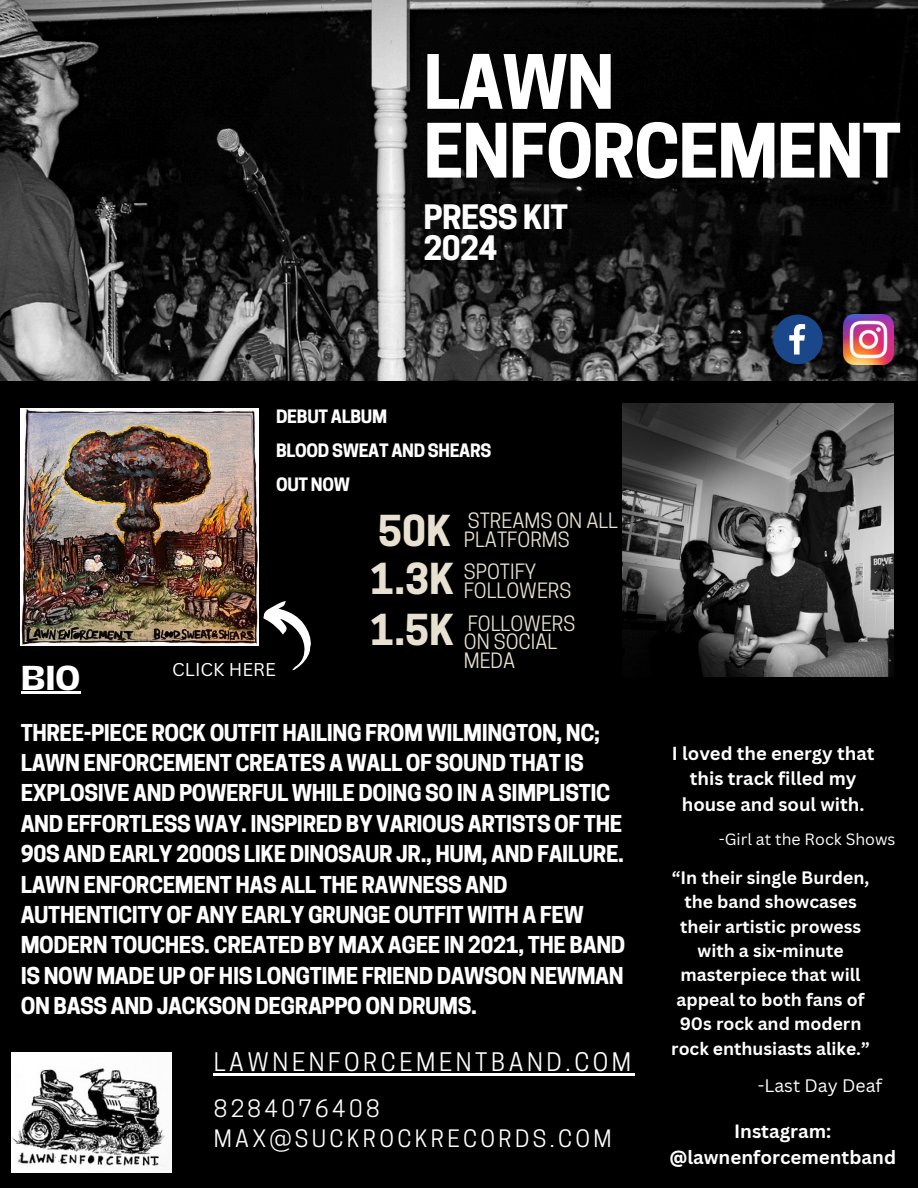
<style>
.page{position:relative;width:918px;height:1188px;background:#000}
.page>*{position:absolute;margin:0;border:0;box-sizing:border-box;transform-origin:0 0}
.t1{font:700 70.2px/68.8px "Cooper Hewitt";letter-spacing:-.02em;color:#fff}
.t2{font:700 40.05px "Cooper Hewitt";color:#e8e1d1}
.t3{font:700 31.65px/31px "Cooper Hewitt";letter-spacing:-.02em;color:#fff}
.t4{font:700 31.65px "Hagrid Text";color:#fff}
.t5{font:24px "Cooper Hewitt";letter-spacing:.15em;color:#fff}
.t6{font:22.5px/30px "Cooper Hewitt";letter-spacing:.15em;color:#fff}
.t7{font:700 21.75px/30.3px "Cooper Hewitt";letter-spacing:-.02em;color:#fff}
.t8{font:19.8px/18.6px "Cooper Hewitt";color:#e8e1d1}
.t9{font:700 18.75px/26.1px "Canva Sans";color:#fff;text-align:center}
.t10{font:700 18.3px/25.7px "Canva Sans";color:#fff;text-align:center}
.t11{font:18px "Canva Sans";color:#fff}
.t12{font:17.7px "Canva Sans";color:#fff}
.t13{font:700 17.55px/24.5px "Canva Sans";color:#fff;text-align:center}
.t14{font:700 17.4px "Cooper Hewitt";letter-spacing:-.02em;color:#fff}
.t15{font:15.9px "Canva Sans";color:#fff}
</style>
<div class="page">
<img style="left:0;top:0;width:918px;height:380px">
<img style="left:12px;top:1052px;width:159px;height:121px">
<img style="left:21px;top:408px;width:237px;height:237px">
<img style="left:622px;top:403px;width:272px;height:274px">
<img style="left:844px;top:315px;width:49px;height:49px">
<svg style="left:773px;top:315px;width:50px;height:49px"></svg>
<svg style="left:258px;top:599px;width:53px;height:72px"></svg>
<hr style="left:214px;top:1074px;width:421px;height:2px;background:#fff">
<hr style="left:21px;top:692px;width:59px;height:2px;background:#fff">
<p class="t1" style="left:423px;top:57px;width:479px">LAWN<br>ENFORCEMENT</p>
<p class="t3" style="left:423px;top:205px;width:146px">PRESS KIT<br>2024</p>
<h4 class="t4" style="left:21px;top:662px;width:61px">BIO</h4>
<h2 class="t14" style="left:276px;top:410px;width:113px">DEBUT ALBUM</h2>
<h5 class="t14" style="left:276px;top:444px;width:217px">BLOOD SWEAT AND SHEARS</h5>
<h6 class="t14" style="left:276px;top:478px;width:75px">OUT NOW</h6>
<p class="t11" style="left:172px;top:657px;width:105px">CLICK HERE</p>
<h2 class="t2" style="left:378px;top:516px;width:75px">50K</h2>
<h2 class="t2" style="left:370px;top:564px;width:85px">1.3K</h2>
<p class="t2" style="left:370px;top:615px;width:85px">1.5K</p>
<p class="t8" style="left:468px;top:514px;width:152px">STREAMS ON ALL</p>
<p class="t8" style="left:464px;top:532px;width:107px">PLATFORMS</p>
<h5 class="t8" style="left:464px;top:565px;width:74px">SPOTIFY</h5>
<h5 class="t8" style="left:464px;top:584px;width:109px">FOLLOWERS</h5>
<h5 class="t8" style="left:464px;top:617px;width:113px">FOLLOWERS<br>ON SOCIAL<br>MEDA</h5>
<h3 class="t7" style="left:21px;top:720px;width:606px">THREE-PIECE ROCK OUTFIT HAILING FROM WILMINGTON, NC; LAWN ENFORCEMENT CREATES A WALL OF SOUND THAT IS EXPLOSIVE AND POWERFUL WHILE DOING SO IN A SIMPLISTIC AND EFFORTLESS WAY. INSPIRED BY VARIOUS ARTISTS OF THE 90S AND EARLY 2000S LIKE DINOSAUR JR., HUM, AND FAILURE.<br>LAWN ENFORCEMENT HAS ALL THE RAWNESS AND AUTHENTICITY OF ANY EARLY GRUNGE OUTFIT WITH A FEW MODERN TOUCHES. CREATED BY MAX AGEE IN 2021, THE BAND IS NOW MADE UP OF HIS LONGTIME FRIEND DAWSON NEWMAN ON BASS AND JACKSON DEGRAPPO ON DRUMS.</h3>
<p class="t5" style="left:214px;top:1053px;width:419px">LAWNENFORCEMENTBAND.COM</p>
<p class="t6" style="left:214px;top:1096px;width:399px">8284076408<br>MAX@SUCKROCKRECORDS.COM</p>
<p class="t10" style="left:672px;top:740px;width:204px">I loved the energy that this track filled my house and soul with.</p>
<p class="t15" style="left:719px;top:828px;width:178px">-Girl at the Rock Shows</p>
<p class="t13" style="left:671px;top:865px;width:200px">“In their single Burden, the band showcases their artistic prowess with a six-minute masterpiece that will appeal to both fans of<br>90s rock and modern rock enthusiasts alike.”</p>
<p class="t12" style="left:758px;top:1073px;width:126px">-Last Day Deaf</p>
<h4 class="t9" style="left:669px;top:1118px;width:228px">Instagram: @lawnenforcementband</h4>
</div>
